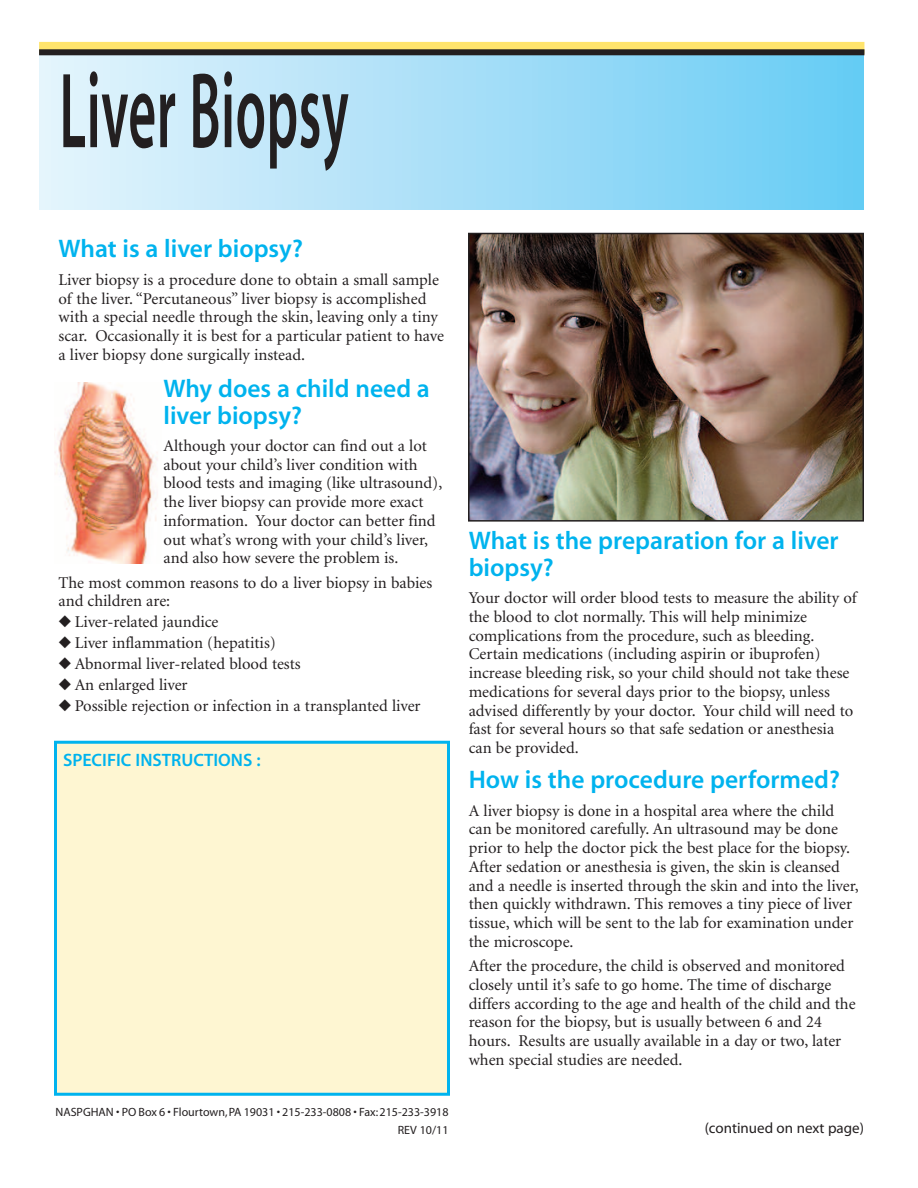
<style>
.page{position:relative;width:918px;height:1188px;background:#fff}
.page>*{position:absolute;margin:0;border:0;box-sizing:border-box;transform-origin:0 0}
.t1{font:108px "Myriad MM 565 wt 600 wd";letter-spacing:.01em;color:#231f20;scale:.5 1}
.t2{font:25.5px/27px "Myriad MM 565 wt 600 wd";color:#00b3ee}
.t3{font:18px "Myriad MM 565 wt 600 wd";color:#00b3ee}
.t4{font:16.5px/18.8px "Minion";color:#231f20}
.t5{font:15px "Myriad";color:#231f20}
.t6{font:12px/18.9px "Myriad";color:#231f20;text-align:right}
</style>
<div class="page">
<div style="left:39px;top:45px;width:825px;height:164px;background:linear-gradient(to right,#e6f3fb,#67cbf4)"></div>
<div style="left:39px;top:42px;width:825px;height:12px;background:#ffe46c"></div>
<div style="left:39px;top:49px;width:825px;height:6px;background:#231f20"></div>
<div style="left:57px;top:744px;width:390px;height:349px;background:#fef6d2"></div>
<div style="left:54px;top:741px;width:396px;height:355px;border:3px solid #00b3ee"></div>
<img style="left:55px;top:383px;width:103px;height:180px">
<img style="left:471px;top:236px;width:390px;height:283px">
<div style="left:468px;top:233px;width:396px;height:289px;border:2px solid #231f20"></div>
<h1 class="t1" style="left:60px;top:70px;width:580px">Liver Biopsy</h1>
<h2 class="t2" style="left:58px;top:238px;width:246px">What is a liver biopsy?</h2>
<p class="t4" style="left:58px;top:271px;width:387px">Liver biopsy is a procedure done to obtain a small sample of the liver. “Percutaneous” liver biopsy is accomplished with a special needle through the skin, leaving only a tiny scar. Occasionally it is best for a particular patient to have a liver biopsy done surgically instead.</p>
<h2 class="t2" style="left:164px;top:377px;width:268px">Why does a child need a liver biopsy?</h2>
<p class="t4" style="left:163px;top:438px;width:280px">Although your doctor can find out a lot about your child’s liver condition with blood tests and imaging (like ultrasound), the liver biopsy can provide more exact information. Your doctor can better find out what’s wrong with your child’s liver, and also how severe the problem is.</p>
<p class="t4" style="left:58px;top:574px;width:375px">The most common reasons to do a liver biopsy in babies and children are:</p>
<p class="t4" style="left:58px;top:614px;width:162px">◆ Liver-related jaundice</p>
<p class="t4" style="left:58px;top:635px;width:219px">◆ Liver inflammation (hepatitis)</p>
<p class="t4" style="left:58px;top:656px;width:244px">◆ Abnormal liver-related blood tests</p>
<p class="t4" style="left:58px;top:677px;width:131px">◆ An enlarged liver</p>
<p class="t4" style="left:58px;top:698px;width:364px">◆ Possible rejection or infection in a transplanted liver</p>
<p class="t3" style="left:63px;top:753px;width:199px">SPECIFIC INSTRUCTIONS :</p>
<p class="t6" style="left:56px;top:1103px;width:394px">NASPGHAN • PO Box 6 • Flourtown,PA 19031 • 215-233-0808 • Fax:215-233-3918<br>REV 10/11</p>
<h2 class="t2" style="left:469px;top:529px;width:371px">What is the preparation for a liver biopsy?</h2>
<p class="t4" style="left:469px;top:590px;width:390px">Your doctor will order blood tests to measure the ability of the blood to clot normally. This will help minimize complications from the procedure, such as bleeding.<br>Certain medications (including aspirin or ibuprofen) increase bleeding risk, so your child should not take these medications for several days prior to the biopsy, unless advised differently by your doctor. Your child will need to fast for several hours so that safe sedation or anesthesia can be provided.</p>
<h2 class="t2" style="left:469px;top:768px;width:373px">How is the procedure performed?</h2>
<p class="t4" style="left:469px;top:802px;width:392px">A liver biopsy is done in a hospital area where the child can be monitored carefully. An ultrasound may be done prior to help the doctor pick the best place for the biopsy.<br>After sedation or anesthesia is given, the skin is cleansed and a needle is inserted through the skin and into the liver, then quickly withdrawn. This removes a tiny piece of liver tissue, which will be sent to the lab for examination under the microscope.</p>
<p class="t4" style="left:469px;top:958px;width:388px">After the procedure, the child is observed and monitored closely until it’s safe to go home. The time of discharge differs according to the age and health of the child and the reason for the biopsy, but is usually between 6 and 24 hours. Results are usually available in a day or two, later when special studies are needed.</p>
<p class="t5" style="left:705px;top:1123px;width:161px">(continued on next page)</p>
</div>
